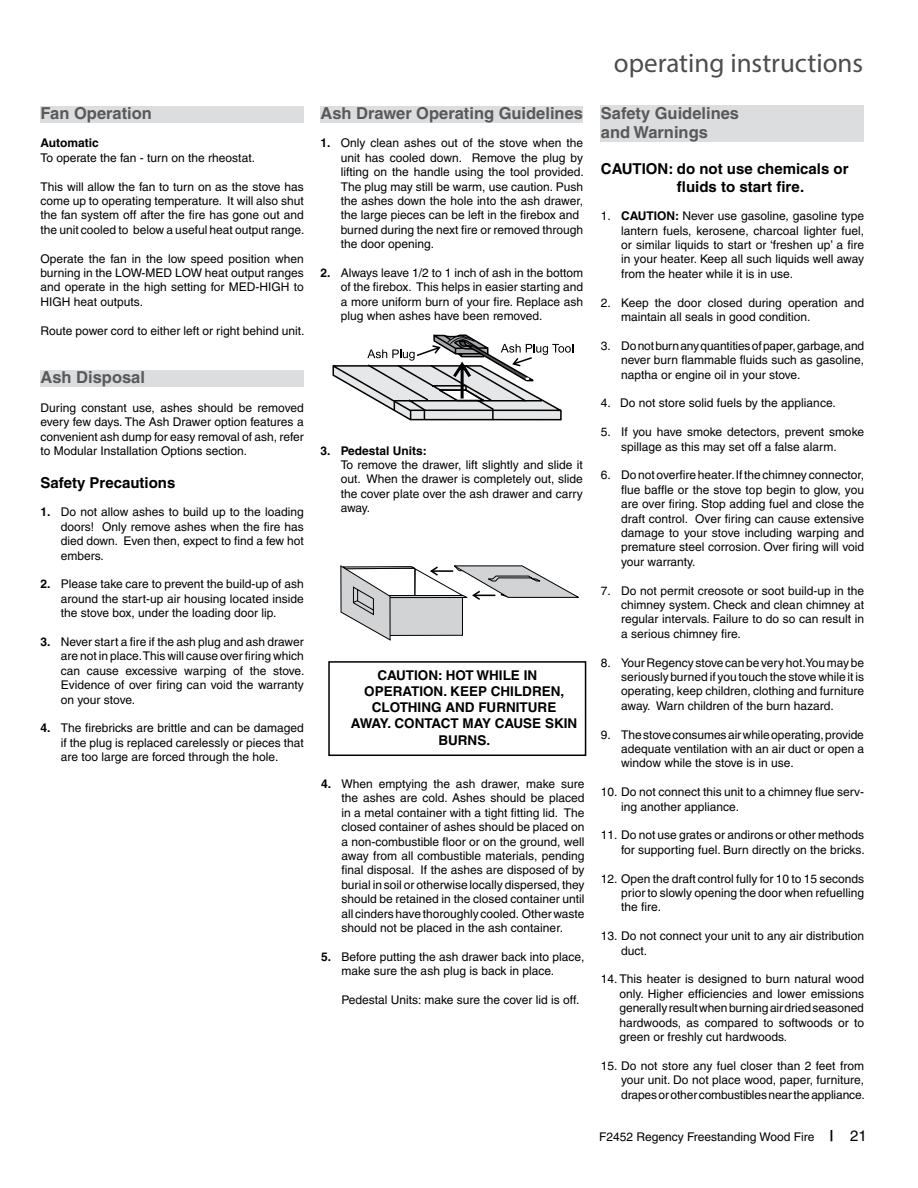
<style>
.page{position:relative;width:918px;height:1188px;background:#fff}
.page>*{position:absolute;margin:0;border:0;box-sizing:border-box;transform-origin:0 0}
.t1{font:27px "Myriad Pro";color:#4d4d4f}
.t2{font:700 16.5px/19.8px "Helvetica";color:#58595b}
.t3{font:700 15px/18px "Helvetica";color:#000}
.t4{font:700 13.5px "Helvetica";color:#000}
.t5{font:12px/14.4px "Helvetica";color:#000;text-align:justify}
.t6{font:700 12px "Helvetica";color:#000}
.s1{font-weight:700}
.s2{font-weight:700;font-size:15px}
.s3{font-size:15px}
</style>
<div class="page">
<div style="left:40px;top:106px;width:264px;height:16px;background:#dcddde"></div>
<div style="left:40px;top:370px;width:264px;height:17px;background:#dcddde"></div>
<div style="left:601px;top:106px;width:263px;height:36px;background:#dcddde"></div>
<svg style="left:332px;top:334px;width:241px;height:87px"></svg>
<svg style="left:340px;top:565px;width:239px;height:76px"></svg>
<div style="left:320px;top:106px;width:263px;height:16px;background:#dcddde"></div>
<div style="left:328px;top:661px;width:258px;height:95px;border:2px solid #000"></div>
<h2 class="t2" style="left:40px;top:103px;width:113px">Fan Operation</h2>
<p class="t6" style="left:40px;top:136px;width:60px">Automatic</p>
<p class="t5" style="left:40px;top:150px;width:216px">To operate the fan - turn on the rheostat.</p>
<p class="t5" style="left:40px;top:179px;width:265px">This will allow the fan to turn on as the stove has come up to operating temperature. It will also shut the fan system off after the fire has gone out and the unit cooled to below a useful heat output range.</p>
<p class="t5" style="left:40px;top:251px;width:265px">Operate the fan in the low speed position when burning in the LOW-MED LOW heat output ranges and operate in the high setting for MED-HIGH to HIGH heat outputs.</p>
<p class="t5" style="left:40px;top:323px;width:265px">Route power cord to either left or right behind unit.</p>
<h2 class="t2" style="left:40px;top:367px;width:106px">Ash Disposal</h2>
<p class="t5" style="left:40px;top:401px;width:265px">During constant use, ashes should be removed every few days. The Ash Drawer option features a convenient ash dump for easy removal of ash, refer to Modular Installation Options section.</p>
<p class="t3" style="left:40px;top:473px;width:136px">Safety Precautions</p>
<p class="t5" style="left:61px;top:505px;width:244px;text-indent:-20px"><span class="s1">1.</span> Do not allow ashes to build up to the loading doors! Only remove ashes when the fire has died down. Even then, expect to find a few hot embers.</p>
<p class="t5" style="left:61px;top:577px;width:244px;text-indent:-20px"><span class="s1">2.</span> Please take care to prevent the build-up of ash around the start-up air housing located inside the stove box, under the loading door lip.</p>
<p class="t5" style="left:61px;top:635px;width:245px;text-indent:-20px"><span class="s1">3.</span> Never start a fire if the ash plug and ash drawer are not in place. This will cause over firing which can cause excessive warping of the stove.<br>Evidence of over firing can void the warranty on your stove.</p>
<p class="t5" style="left:61px;top:721px;width:244px;text-indent:-20px"><span class="s1">4.</span> The firebricks are brittle and can be damaged if the plug is replaced carelessly or pieces that are too large are forced through the hole.</p>
<h2 class="t2" style="left:320px;top:103px;width:264px">Ash Drawer Operating Guidelines</h2>
<p class="t5" style="left:341px;top:136px;width:245px;text-align:left;text-indent:-20px"><span class="s1">1.</span> Only clean ashes out of the stove when the unit has cooled down. Remove the plug by lifting on the handle using the tool provided.<br>The plug may still be warm, use caution. Push the ashes down the hole into the ash drawer, the large pieces can be left in the firebox and burned during the next fire or removed through the door opening.</p>
<p class="t5" style="left:341px;top:266px;width:244px;text-indent:-20px"><span class="s1">2.</span> Always leave 1/2 to 1 inch of ash in the bottom of the firebox. This helps in easier starting and a more uniform burn of your fire. Replace ash plug when ashes have been removed.</p>
<p class="t6" style="left:320px;top:443px;width:108px">3. Pedestal Units:</p>
<p class="t5" style="left:341px;top:458px;width:244px">To remove the drawer, lift slightly and slide it out. When the drawer is completely out, slide the cover plate over the ash drawer and carry away.</p>
<p class="t4" style="left:377px;top:667px;width:161px">CAUTION: HOT WHILE IN</p>
<p class="t4" style="left:364px;top:683px;width:202px">OPERATION. KEEP CHILDREN,</p>
<p class="t4" style="left:372px;top:699px;width:186px">CLOTHING AND FURNITURE</p>
<p class="t4" style="left:351px;top:715px;width:228px">AWAY. CONTACT MAY CAUSE SKIN</p>
<p class="t4" style="left:439px;top:732px;width:53px">BURNS.</p>
<p class="t5" style="left:342px;top:777px;width:244px;text-indent:-20px"><span class="s1">4.</span> When emptying the ash drawer, make sure the ashes are cold. Ashes should be placed in a metal container with a tight fitting lid. The closed container of ashes should be placed on a non-combustible floor or on the ground, well away from all combustible materials, pending final disposal. If the ashes are disposed of by burial in soil or otherwise locally dispersed, they should be retained in the closed container until all cinders have thoroughly cooled. Other waste should not be placed in the ash container.</p>
<p class="t5" style="left:342px;top:949px;width:244px;text-indent:-20px"><span class="s1">5.</span> Before putting the ash drawer back into place, make sure the ash plug is back in place.</p>
<p class="t5" style="left:342px;top:993px;width:239px">Pedestal Units: make sure the cover lid is off.</p>
<h1 class="t1" style="left:614px;top:46px;width:251px">operating instructions</h1>
<h2 class="t2" style="left:601px;top:103px;width:140px">Safety Guidelines and Warnings</h2>
<p class="t3" style="left:677px;top:160px;width:173px;text-indent:-76px">CAUTION: do not use chemicals or fluids to start fire.</p>
<p class="t5" style="left:621px;top:209px;width:244px;text-indent:-20px">1. <span class="s1">CAUTION:</span> Never use gasoline, gasoline type lantern fuels, kerosene, charcoal lighter fuel, or similar liquids to start or ‘freshen up’ a fire in your heater. Keep all such liquids well away from the heater while it is in use.</p>
<p class="t5" style="left:621px;top:295px;width:244px;text-indent:-20px">2. Keep the door closed during operation and maintain all seals in good condition.</p>
<p class="t5" style="left:621px;top:338px;width:245px;text-indent:-20px">3. Do not burn any quantities of paper, garbage, and never burn flammable fluids such as gasoline, naptha or engine oil in your stove.</p>
<p class="t5" style="left:601px;top:396px;width:236px">4. Do not store solid fuels by the appliance.</p>
<p class="t5" style="left:601px;top:425px;width:265px;text-align:center">5. If you have smoke detectors, prevent smoke spillage as this may set off a false alarm.</p>
<p class="t5" style="left:621px;top:468px;width:244px;text-indent:-20px">6. Do not overfire heater. If the chimney connector, flue baffle or the stove top begin to glow, you are over firing. Stop adding fuel and close the draft control. Over firing can cause extensive damage to your stove including warping and premature steel corrosion. Over firing will void your warranty.</p>
<p class="t5" style="left:621px;top:583px;width:244px;text-indent:-20px">7. Do not permit creosote or soot build-up in the chimney system. Check and clean chimney at regular intervals. Failure to do so can result in a serious chimney fire.</p>
<p class="t5" style="left:621px;top:655px;width:244px;text-indent:-20px">8. Your Regency stove can be very hot. You may be seriously burned if you touch the stove while it is operating, keep children, clothing and furniture away. Warn children of the burn hazard.</p>
<p class="t5" style="left:621px;top:727px;width:244px;text-indent:-20px">9. The stove consumes air while operating, provide adequate ventilation with an air duct or open a window while the stove is in use.</p>
<p class="t5" style="left:621px;top:785px;width:244px;text-indent:-20px">10. Do not connect this unit to a chimney flue serv&shy;ing another appliance.</p>
<p class="t5" style="left:601px;top:828px;width:265px;text-align:right">11. Do not use grates or andirons or other methods for supporting fuel. Burn directly on the bricks.</p>
<p class="t5" style="left:621px;top:871px;width:244px;text-indent:-20px">12. Open the draft control fully for 10 to 15 seconds prior to slowly opening the door when refuelling the fire.</p>
<p class="t5" style="left:621px;top:929px;width:244px;text-indent:-20px">13. Do not connect your unit to any air distribution duct.</p>
<p class="t5" style="left:620px;top:972px;width:246px;text-indent:-19px">14. This heater is designed to burn natural wood only. Higher efficiencies and lower emissions generally result when burning air dried seasoned hardwoods, as compared to softwoods or to green or freshly cut hardwoods.</p>
<p class="t5" style="left:621px;top:1058px;width:245px;text-indent:-20px">15. Do not store any fuel closer than 2 feet from your unit. Do not place wood, paper, furniture, drapes or other combustibles near the appliance.</p>
<p class="t5" style="left:599px;top:1129px;width:269px">F2452 Regency Freestanding Wood Fire <span class="s2">|</span> <span class="s3">21</span></p>
</div>
